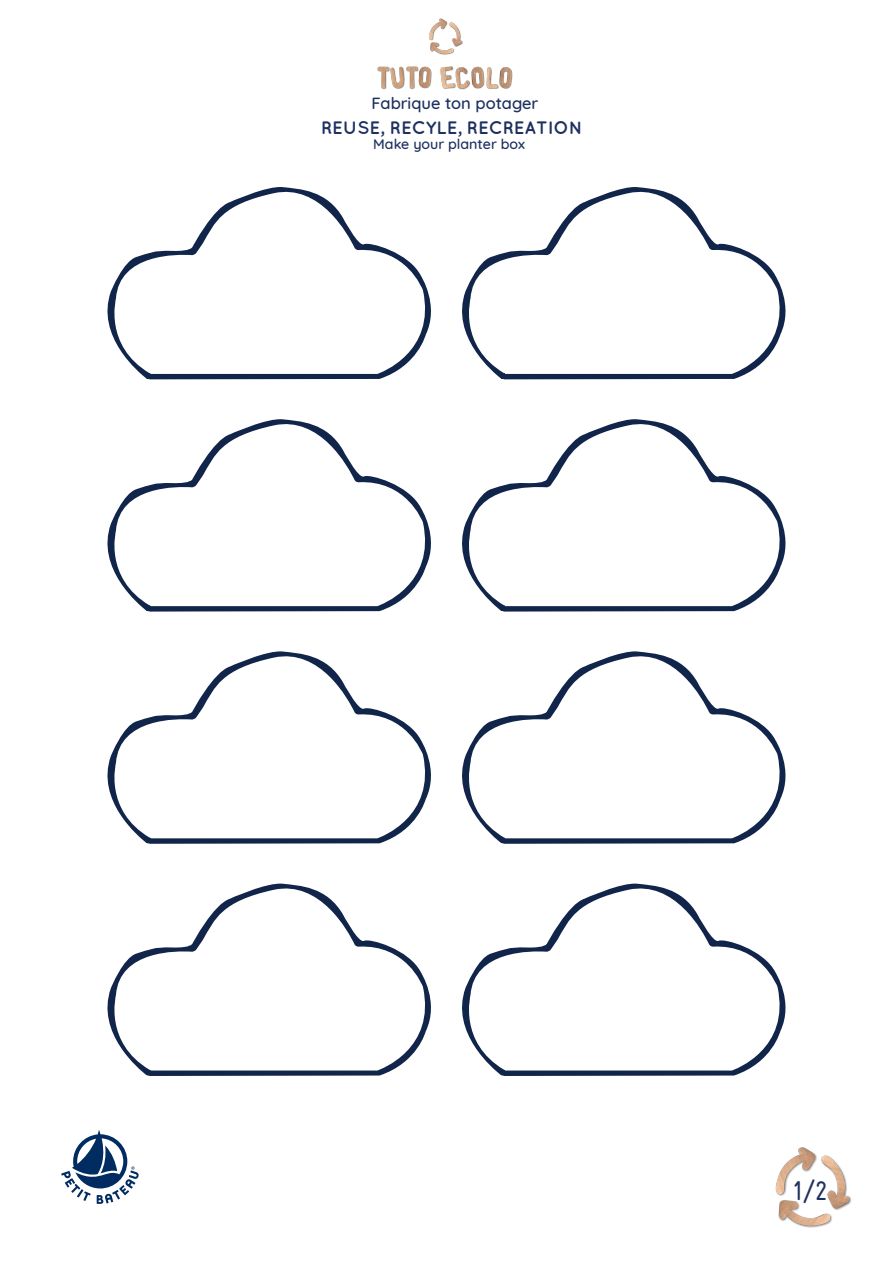
<style>
.page{position:relative;width:893px;height:1263px;background:#fff}
.page>*{position:absolute;margin:0;border:0;box-sizing:border-box;transform-origin:0 0}
.t1{font:27px "Gravur Condensed";color:#1d305f}
.t2{font:700 18px "Quicksand";color:#1d305f}
.t3{font:500 16.5px "Quicksand";color:#1d305f}
.t4{font:500 14.25px "Quicksand";color:#1d305f}
</style>
<div class="page">
<svg style="left:61px;top:1130px;width:78px;height:74px"></svg>
<img style="left:378px;top:19px;width:135px;height:70px">
<img style="left:775px;top:1147px;width:77px;height:81px">
<svg style="left:107px;top:187px;width:324px;height:192px"></svg>
<svg style="left:107px;top:419px;width:324px;height:193px"></svg>
<svg style="left:462px;top:419px;width:323px;height:193px"></svg>
<svg style="left:107px;top:651px;width:324px;height:193px"></svg>
<svg style="left:107px;top:884px;width:324px;height:192px"></svg>
<svg style="left:462px;top:651px;width:323px;height:193px"></svg>
<svg style="left:462px;top:884px;width:323px;height:192px"></svg>
<svg style="left:462px;top:187px;width:323px;height:192px"></svg>
<p class="t3" style="left:372px;top:90px;width:168px">Fabrique ton potager</p>
<p class="t4" style="left:373px;top:133px;width:153px">Make your planter box</p>
<p class="t2" style="left:321px;top:117px;width:263px">REUSE, RECYLE, RECREATION</p>
<p class="t1" style="left:791px;top:1175px;width:38px">1/2</p>
</div>
